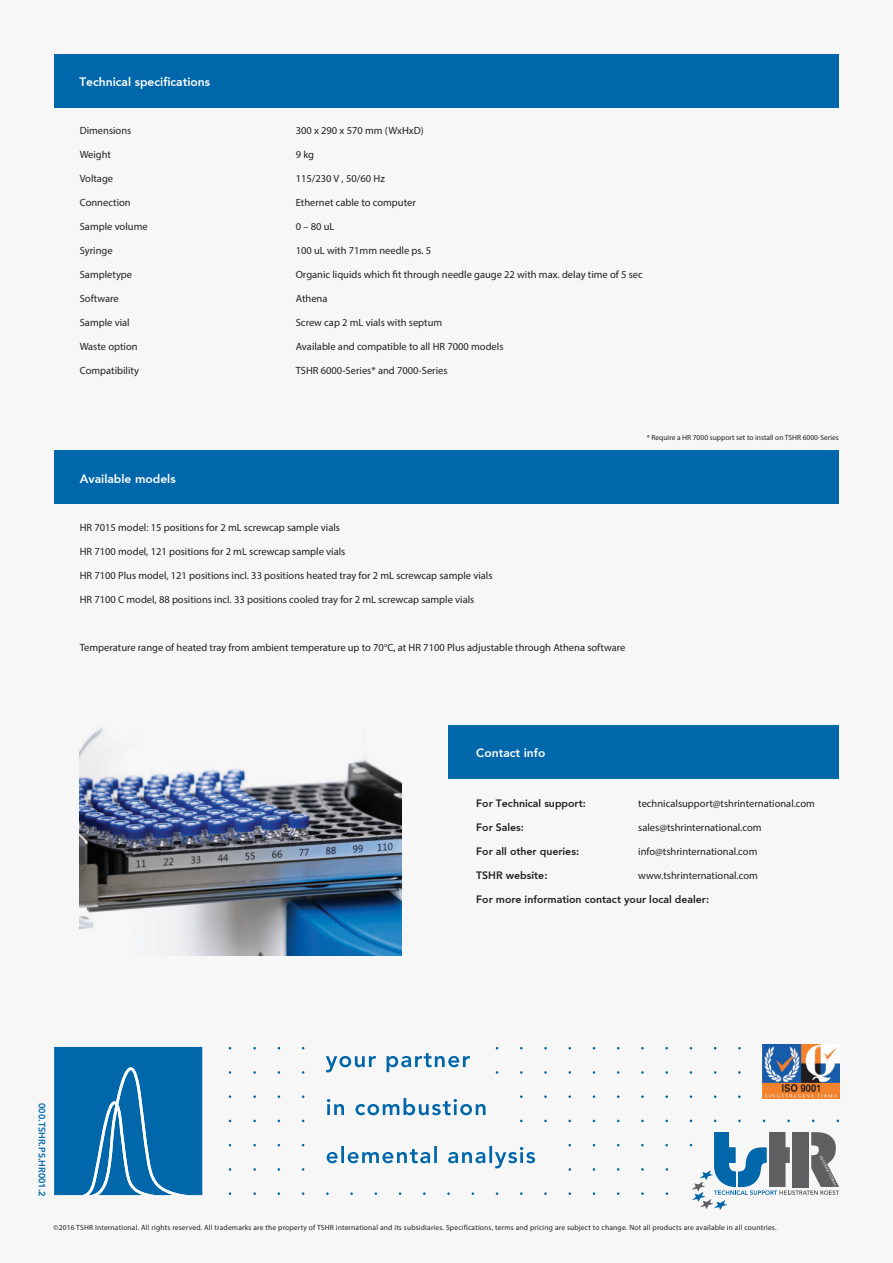
<style>
.page{position:relative;width:893px;height:1263px;background:#f7f7f8}
.page>*{position:absolute;margin:0;border:0;box-sizing:border-box;transform-origin:0 0}
.t1{font:800 12px "Avenir";color:#fff}
.t2{font:10.5px "Myriad Pro";color:#231f20}
.t3{font:800 10.5px "Avenir";color:#231f20}
.t4{font:800 9px "Avenir";color:#0067aa}
.t5{font:7.5px "Myriad Pro";letter-spacing:.02em;color:#231f20}
.t6{font:7.5px "Myriad Pro";color:#231f20}
</style>
<div class="page">
<div style="left:449px;top:725px;width:390px;height:53px;background:#0067aa"></div>
<div style="left:54px;top:54px;width:785px;height:53px;background:#0067aa"></div>
<div style="left:54px;top:450px;width:785px;height:54px;background:#0067aa"></div>
<img style="left:80px;top:727px;width:322px;height:228px">
<svg style="left:327px;top:1146px;width:208px;height:22px"></svg>
<svg style="left:327px;top:1098px;width:159px;height:17px"></svg>
<svg style="left:326px;top:1053px;width:144px;height:19px"></svg>
<svg style="left:54px;top:1047px;width:148px;height:148px;background:#1171af"></svg>
<img style="left:763px;top:1044px;width:76px;height:54px">
<svg style="left:690px;top:1132px;width:149px;height:78px"></svg>
<p class="t1" style="left:79px;top:74px;width:132px">Technical specifications</p>
<p class="t2" style="left:80px;top:124px;width:53px">Dimensions</p>
<p class="t2" style="left:296px;top:124px;width:129px">300 x 290 x 570 mm (WxHxD)</p>
<p class="t2" style="left:80px;top:148px;width:33px">Weight</p>
<p class="t2" style="left:296px;top:148px;width:20px">9 kg</p>
<p class="t2" style="left:80px;top:172px;width:35px">Voltage</p>
<p class="t2" style="left:296px;top:172px;width:91px">115/230 V , 50/60 Hz</p>
<p class="t2" style="left:80px;top:196px;width:53px">Connection</p>
<p class="t2" style="left:296px;top:196px;width:122px">Ethernet cable to computer</p>
<p class="t2" style="left:80px;top:220px;width:69px">Sample volume</p>
<p class="t2" style="left:296px;top:220px;width:40px">0 – 80 uL</p>
<p class="t2" style="left:80px;top:244px;width:34px">Syringe</p>
<p class="t2" style="left:296px;top:244px;width:137px">100 uL with 71mm needle ps. 5</p>
<p class="t2" style="left:80px;top:268px;width:54px">Sampletype</p>
<p class="t2" style="left:296px;top:268px;width:349px">Organic liquids which fit through needle gauge 22 with max. delay time of 5 sec</p>
<p class="t2" style="left:80px;top:292px;width:41px">Software</p>
<p class="t2" style="left:296px;top:292px;width:33px">Athena</p>
<p class="t2" style="left:80px;top:316px;width:52px">Sample vial</p>
<p class="t2" style="left:296px;top:316px;width:148px">Screw cap 2 mL vials with septum</p>
<p class="t2" style="left:80px;top:340px;width:59px">Waste option</p>
<p class="t2" style="left:296px;top:340px;width:209px">Available and compatible to all HR 7000 models</p>
<p class="t2" style="left:80px;top:364px;width:61px">Compatibility</p>
<p class="t2" style="left:296px;top:364px;width:153px">TSHR 6000-Series* and 7000-Series</p>
<p class="t1" style="left:80px;top:471px;width:97px">Available models</p>
<p class="t2" style="left:80px;top:521px;width:262px">HR 7015 model: 15 positions for 2 mL screwcap sample vials</p>
<p class="t2" style="left:80px;top:545px;width:267px">HR 7100 model, 121 positions for 2 mL screwcap sample vials</p>
<p class="t2" style="left:80px;top:569px;width:414px">HR 7100 Plus model, 121 positions incl. 33 positions heated tray for 2 mL screwcap sample vials</p>
<p class="t2" style="left:80px;top:593px;width:396px">HR 7100 C model, 88 positions incl. 33 positions cooled tray for 2 mL screwcap sample vials</p>
<p class="t2" style="left:80px;top:641px;width:547px">Temperature range of heated tray from ambient temperature up to 70<sup>o</sup>C, at HR 7100 Plus adjustable through Athena software</p>
<p class="t6" style="left:647px;top:433px;width:194px">* Require a HR 7000 support set to install on TSHR 6000-Series</p>
<p class="t1" style="left:476px;top:746px;width:71px">Contact info</p>
<p class="t3" style="left:476px;top:797px;width:111px">For Technical support:</p>
<p class="t2" style="left:638px;top:797px;width:178px">technicalsupport@tshrinternational.com</p>
<p class="t3" style="left:476px;top:821px;width:49px">For Sales:</p>
<p class="t2" style="left:638px;top:821px;width:125px">sales@tshrinternational.com</p>
<p class="t3" style="left:476px;top:845px;width:104px">For all other queries:</p>
<p class="t2" style="left:638px;top:845px;width:121px">info@tshrinternational.com</p>
<p class="t3" style="left:476px;top:869px;width:73px">TSHR website:</p>
<p class="t2" style="left:638px;top:869px;width:121px">www.tshrinternational.com</p>
<p class="t3" style="left:476px;top:893px;width:234px">For more information contact your local dealer:</p>
<p class="t4" style="left:47px;top:1103px;width:95px;rotate:90deg">000.TSHR.PS.HR001.2</p>
<p class="t5" style="left:53px;top:1223px;width:725px">©2016 TSHR International. All rights reserved. All trademarks are the property of TSHR international and its subsidiaries. Specifications, terms and pricing are subject to change. Not all products are available in all countries.</p>
</div>
